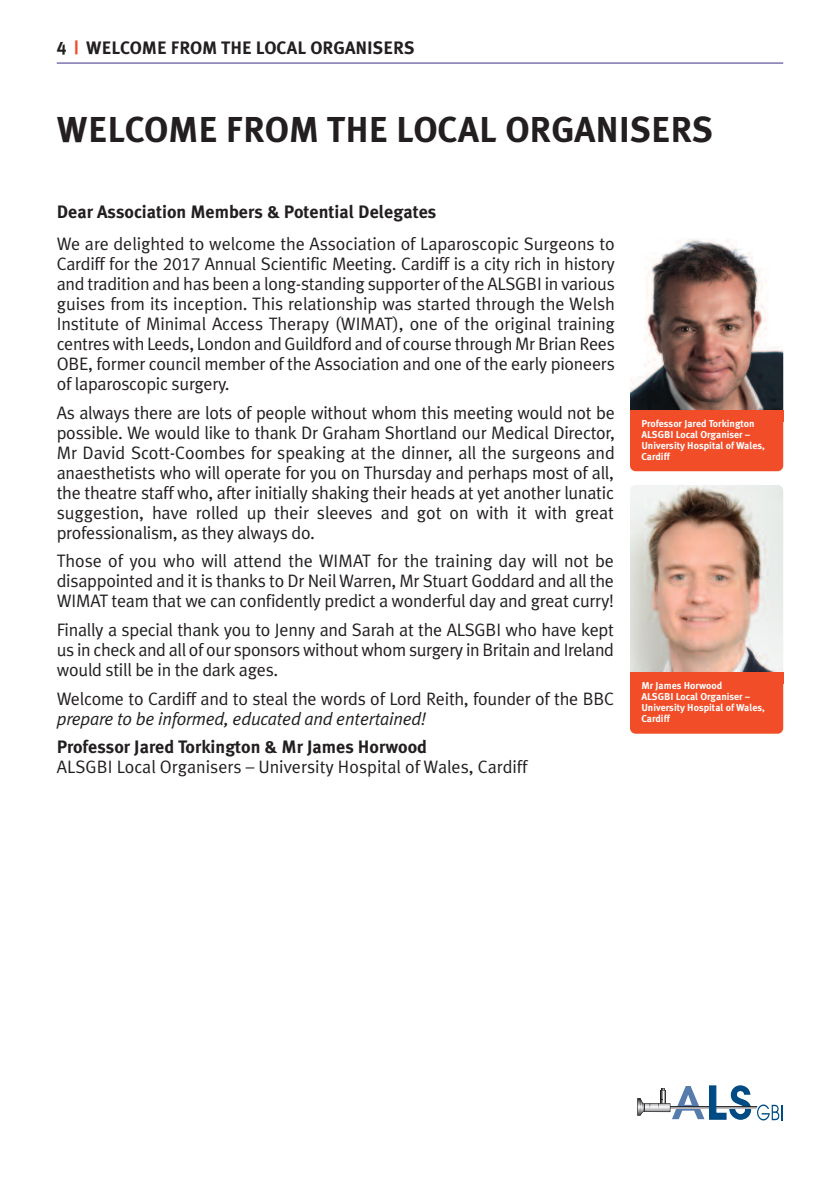
<style>
.page{position:relative;width:840px;height:1191px;background:#fff}
.page>*{position:absolute;margin:0;border:0;box-sizing:border-box;transform-origin:0 0}
.t1{font:36px "Meta Plus Bold Caps";color:#231f20}
.t2{font:18px/20px "Meta Plus Normal";letter-spacing:-.015em;color:#231f20;text-align:justify}
.t3{font:700 18px "Meta Plus";color:#231f20}
.t4{font:italic 18px "Meta Plus Normal";letter-spacing:-.015em;color:#231f20}
.t5{font:18px "Meta Plus Bold Caps";color:#231f20}
.t6{font:700 10px/11px "Meta Plus";color:#fff}
.s1{color:#f04d28}
.s2{font-family:"Meta Plus Normal Caps"}
</style>
<div class="page">
<hr style="left:57px;top:62px;width:725px;height:2px;background:#7d76af">
<svg style="left:637px;top:1085px;width:143px;height:35px"></svg>
<img style="left:629px;top:238px;width:153px;height:185px;border-radius:6px">
<div style="left:629px;top:410px;width:153px;height:61px;background:#f04d28;border-radius:6px"></div>
<div style="left:629px;top:410px;width:153px;height:11px;background:#f04d28"></div>
<img style="left:629px;top:485px;width:153px;height:200px;border-radius:6px">
<div style="left:629px;top:672px;width:153px;height:61px;background:#f04d28;border-radius:6px"></div>
<div style="left:629px;top:672px;width:153px;height:12px;background:#f04d28"></div>
<p class="t5" style="left:57px;top:37px;width:359px">4 <span class="s1">|</span> WELCOME FROM THE LOCAL ORGANISERS</p>
<h1 class="t1" style="left:57px;top:108px;width:657px">WELCOME FROM THE LOCAL ORGANISERS</h1>
<p class="t3" style="left:57px;top:201px;width:381px">Dear Association Members &amp; Potential Delegates</p>
<p class="t2" style="left:57px;top:234px;width:559px">We are delighted to welcome the Association of Laparoscopic Surgeons to Cardiff for the <span class="s2">2017</span> Annual Scientific Meeting. Cardiff is a city rich in history and tradition and has been a long-standing supporter of the ALSGBI in various guises from its inception. This relationship was started through the Welsh Institute of Minimal Access Therapy (WIMAT), one of the original training centres with Leeds, London and Guildford and of course through Mr Brian Rees OBE, former council member of the Association and one of the early pioneers of laparoscopic surgery.</p>
<p class="t2" style="left:57px;top:403px;width:559px">As always there are lots of people without whom this meeting would not be possible. We would like to thank Dr Graham Shortland our Medical Director, Mr David Scott-Coombes for speaking at the dinner, all the surgeons and anaesthetists who will operate for you on Thursday and perhaps most of all, the theatre staff who, after initially shaking their heads at yet another lunatic suggestion, have rolled up their sleeves and got on with it with great professionalism, as they always do.</p>
<p class="t2" style="left:57px;top:551px;width:558px">Those of you who will attend the WIMAT for the training day will not be disappointed and it is thanks to Dr Neil Warren, Mr Stuart Goddard and all the WIMAT team that we can confidently predict a wonderful day and great curry!</p>
<p class="t2" style="left:57px;top:620px;width:558px">Finally a special thank you to Jenny and Sarah at the ALSGBI who have kept us in check and all of our sponsors without whom surgery in Britain and Ireland would still be in the dark ages.</p>
<p class="t2" style="left:57px;top:688px;width:558px">Welcome to Cardiff and to steal the words of Lord Reith, founder of the BBC</p>
<p class="t4" style="left:57px;top:708px;width:370px">prepare to be informed, educated and entertained!</p>
<p class="t3" style="left:57px;top:736px;width:372px">Professor Jared Torkington &amp; Mr James Horwood</p>
<p class="t2" style="left:57px;top:757px;width:472px">ALSGBI Local Organisers – University Hospital of Wales, Cardiff</p>
<p class="t6" style="left:641px;top:417px;width:125px">Professor Jared Torkington<br>ALSGBI Local Organiser –<br>University Hospital of Wales,<br>Cardiff</p>
<p class="t6" style="left:641px;top:680px;width:125px">Mr James Horwood<br>ALSGBI Local Organiser –<br>University Hospital of Wales,<br>Cardiff</p>
</div>
